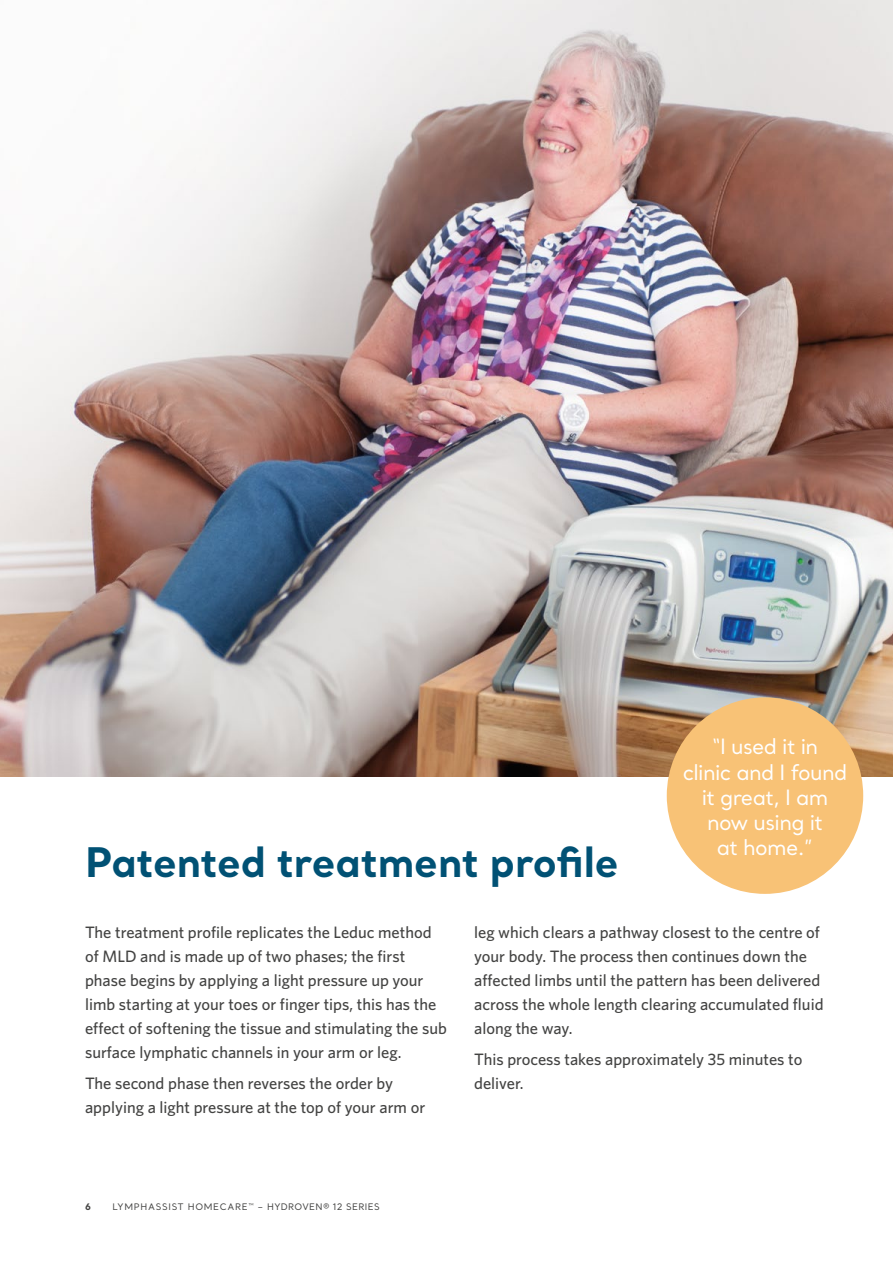
<style>
.page{position:relative;width:893px;height:1263px;background:#fff}
.page>*{position:absolute;margin:0;border:0;box-sizing:border-box;transform-origin:0 0}
.t1{font:700 40.5px "Santral";letter-spacing:-.005em;color:#015174}
.t2{font:21px/25.2px "Santral";letter-spacing:-.03em;color:#fff;text-align:center}
.t3{font:500 16.5px/24px "Whitney";color:#434342}
.t4{font:9px "Santral";letter-spacing:.06em;color:#434342}
.t5{font:700 9px "Santral";color:#434342}
</style>
<div class="page">
<img style="left:0;top:0;width:893px;height:776px">
<div style="left:667px;top:697px;width:196px;height:197px;background:#f8c276;border-radius:50%"></div>
<h1 class="t1" style="left:85px;top:834px;width:535px">Patented treatment profile</h1>
<p class="t2" style="left:683px;top:734px;width:166px">“I used it in<br>clinic and I found it great, I am now using it<br>at home.”</p>
<p class="t3" style="left:85px;top:920px;width:363px">The treatment profile replicates the Leduc method of MLD and is made up of two phases; the first phase begins by applying a light pressure up your limb starting at your toes or finger tips, this has the effect of softening the tissue and stimulating the sub surface lymphatic channels in your arm or leg.</p>
<p class="t3" style="left:85px;top:1071px;width:342px">The second phase then reverses the order by applying a light pressure at the top of your arm or</p>
<p class="t3" style="left:474px;top:920px;width:351px">leg which clears a pathway closest to the centre of your body. The process then continues down the affected limbs until the pattern has been delivered across the whole length clearing accumulated fluid along the way.</p>
<p class="t3" style="left:474px;top:1047px;width:330px">This process takes approximately 35 minutes to deliver.</p>
<p class="t5" style="left:85px;top:1200px;width:7px">6</p>
<p class="t4" style="left:112px;top:1201px;width:269px">LYMPHASSIST HOMECARE<sup>™</sup> – HYDROVEN® 12 SERIES</p>
</div>
